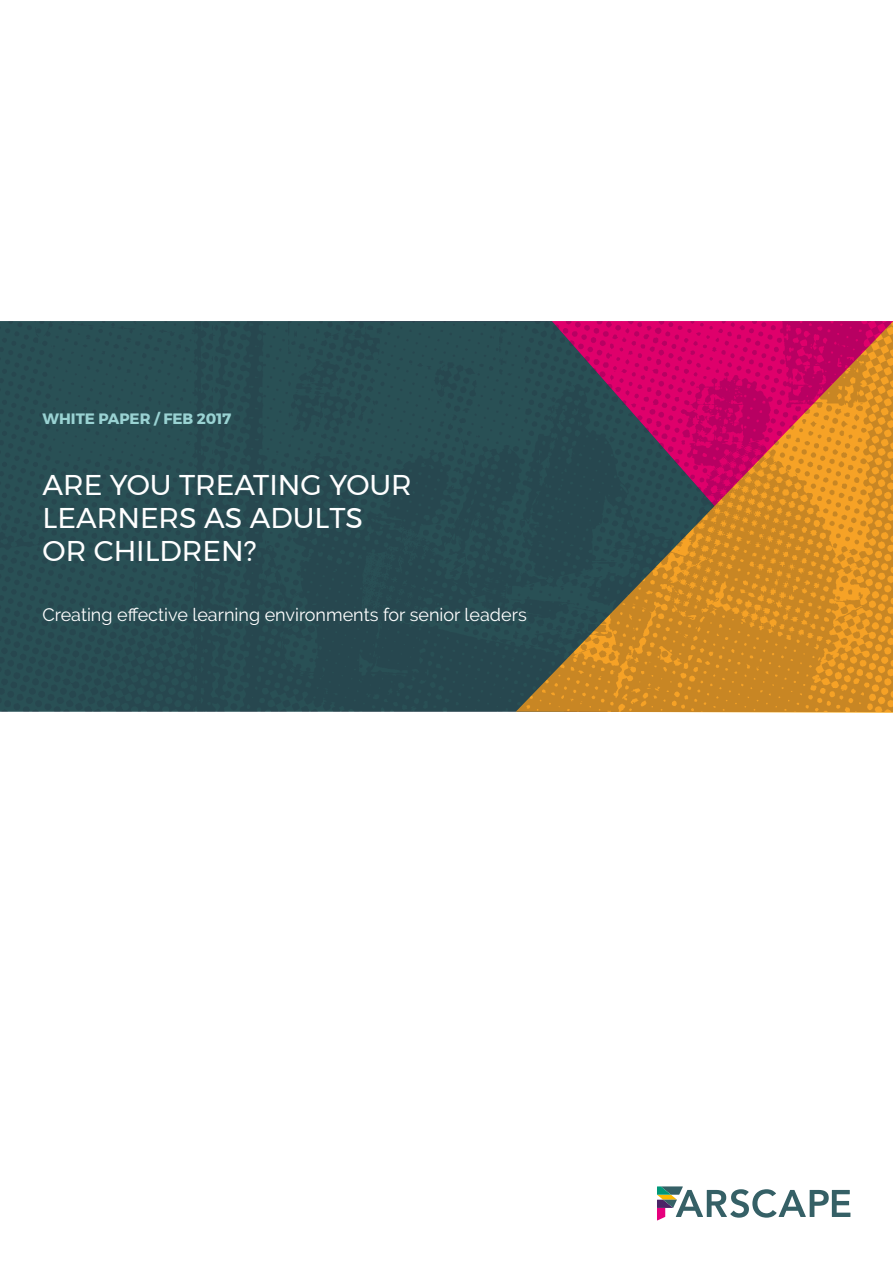
<style>
.page{position:relative;width:893px;height:1263px;background:#fff}
.page>*{position:absolute;margin:0;border:0;box-sizing:border-box;transform-origin:0 0}
.t1{font:28.5px/33px "Montserrat";color:#fff}
.t2{font:18px "Raleway";color:#fff}
.t3{font:700 15px "Montserrat";color:#9ad3d3}
</style>
<div class="page">
<img style="left:0;top:321px;width:893px;height:391px">
<svg style="left:657px;top:1186px;width:193px;height:34px"></svg>
<p class="t3" style="left:43px;top:406px;width:190px">WHITE PAPER / FEB 2017</p>
<h1 class="t1" style="left:43px;top:468px;width:371px">ARE YOU TREATING YOUR<br>LEARNERS AS ADULTS<br>OR CHILDREN?</h1>
<p class="t2" style="left:43px;top:604px;width:486px">Creating effective learning environments for senior leaders</p>
</div>
